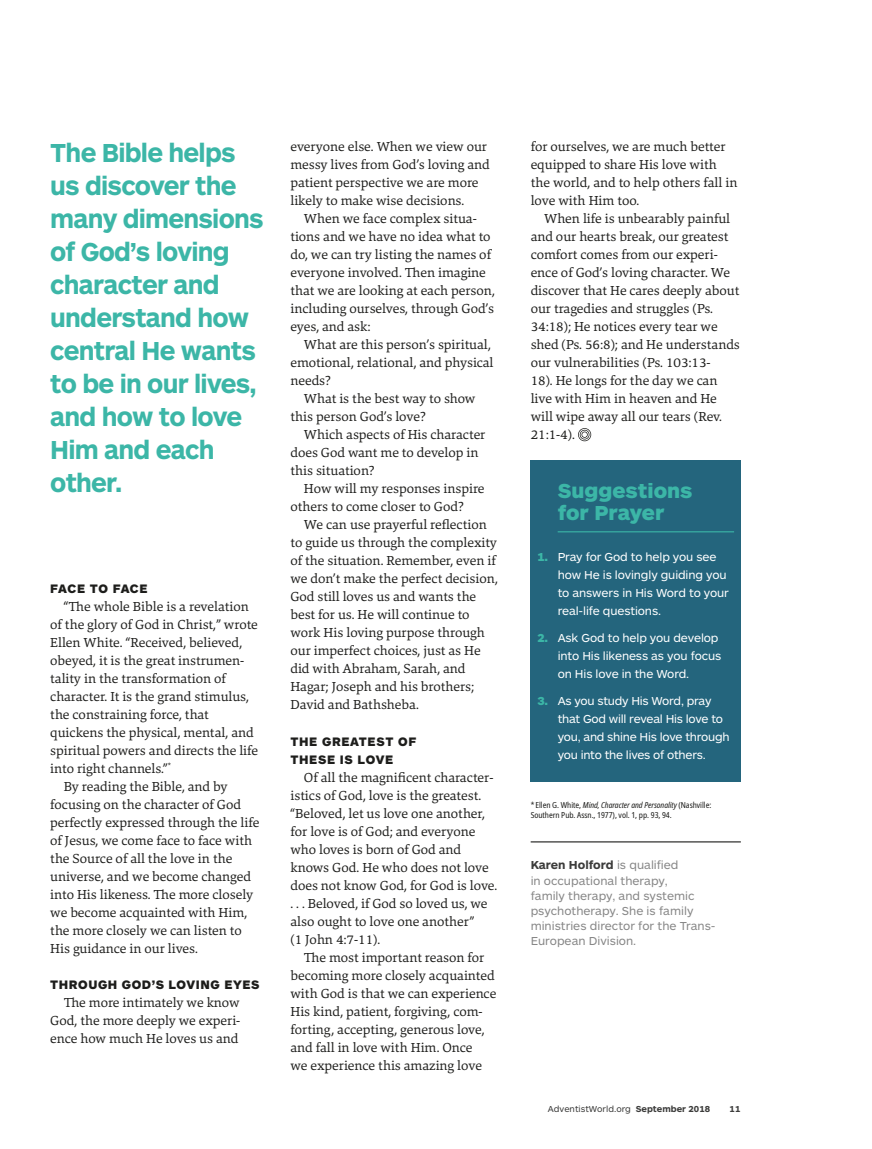
<style>
.page{position:relative;width:872px;height:1149px;background:#fff}
.page>*{position:absolute;margin:0;border:0;box-sizing:border-box;transform-origin:0 0}
.t1{font:700 27px/33px "ARS Maquette Pro";color:#3cb6a7;scale:.95 1}
.t2{font:900 21px/22.5px "ARS Maquette Pro";letter-spacing:.02em;color:#3cb6a7}
.t3{font:13.5px/18px "Danton";color:#1d1d1b}
.t4{font:900 12.75px/18px "ARS Maquette Pro";letter-spacing:.045em;color:#1d1d1b}
.t5{font:12px/18px "ARS Maquette Pro";letter-spacing:-.01em;color:#fff}
.t6{font:12px/15px "ARS Maquette Pro";color:#878787}
.t7{font:9px "ARS Maquette Pro";color:#3c3c3b}
.t8{font:700 9px "ARS Maquette Pro";color:#3c3c3b}
.t9{font:condensed 8.25px/10.5px "Noto Sans";letter-spacing:-.005em;color:#1d1d1b}
.s1{font-weight:900;color:#3cb6a7}
.s2{font-style:italic}
.s3{font-weight:700;color:#3c3c3b}
.s4{font-weight:700}
</style>
<div class="page">
<div style="left:530px;top:460px;width:211px;height:84px;background:#24657d"></div>
<hr style="left:557px;top:531px;width:177px;height:1px;background:#3cb6a7">
<div style="left:530px;top:544px;width:211px;height:86px;background:#24657d"></div>
<div style="left:530px;top:625px;width:211px;height:68px;background:#24657d"></div>
<div style="left:530px;top:688px;width:211px;height:93px;background:#24657d"></div>
<hr style="left:530px;top:841px;width:211px;height:1px;background:#1d1d1b">
<svg style="left:578px;top:428px;width:13px;height:13px"></svg>
<h1 class="t1" style="left:50px;top:135px;width:226px">The Bible helps us discover the many dimensions of God’s loving character and understand how central He wants to be in our lives, and how to love<br>Him and each other.</h1>
<p class="t3" style="left:530px;top:137px;width:208px">for ourselves, we are much better equipped to share His love with the world, and to help others fall in love with Him too.</p>
<p class="t3" style="left:290px;top:137px;width:201px">everyone else. When we view our messy lives from God’s loving and patient perspective we are more likely to make wise decisions.</p>
<p class="t3" style="left:290px;top:209px;width:206px;text-indent:14px">When we face complex situa&shy;tions and we have no idea what to do, we can try listing the names of everyone involved. Then imagine that we are looking at each person, including ourselves, through God’s eyes, and ask:</p>
<p class="t3" style="left:290px;top:335px;width:204px;text-indent:14px">What are this person’s spiritual, emotional, relational, and physical needs?</p>
<p class="t3" style="left:290px;top:389px;width:187px;text-indent:14px">What is the best way to show this person God’s love?</p>
<p class="t3" style="left:290px;top:425px;width:196px;text-indent:14px">Which aspects of His character does God want me to develop in this situation?</p>
<p class="t3" style="left:290px;top:479px;width:196px;text-indent:14px">How will my responses inspire others to come closer to God?</p>
<p class="t3" style="left:290px;top:515px;width:209px;text-indent:14px">We can use prayerful reflection to guide us through the complexity of the situation. Remember, even if we don’t make the perfect decision,<br>God still loves us and wants the best for us. He will continue to work His loving purpose through our imperfect choices, just as He did with Abraham, Sarah, and<br>Hagar; Joseph and his brothers;<br>David and Bathsheba.</p>
<p class="t4" style="left:290px;top:731px;width:127px">THE GREATEST OF<br>THESE IS LOVE</p>
<p class="t3" style="left:290px;top:767px;width:208px;text-indent:14px">Of all the magnificent character&shy;istics of God, love is the greatest. “Beloved, let us love one another, for love is of God; and everyone who loves is born of God and knows God. He who does not love does not know God, for God is love. . . . Beloved, if God so loved us, we also ought to love one another”<br>(1 John 4:7-11).</p>
<p class="t3" style="left:290px;top:947px;width:207px;text-indent:14px">The most important reason for becoming more closely acquainted with God is that we can experience<br>His kind, patient, forgiving, com&shy;forting, accepting, generous love, and fall in love with Him. Once<br>we experience this amazing love</p>
<p class="t3" style="left:530px;top:209px;width:211px;text-indent:14px">When life is unbearably painful and our hearts break, our greatest comfort comes from our experi&shy;ence of God’s loving character. We discover that He cares deeply about our tragedies and struggles (Ps.<br>34:18); He notices every tear we shed (Ps. 56:8); and He understands our vulnerabilities (Ps. 103:13-<br>18). He longs for the day we can live with Him in heaven and He will wipe away all our tears (Rev.<br>21:1-4).</p>
<h2 class="t2" style="left:557px;top:478px;width:136px">Suggestions for Prayer</h2>
<p class="t5" style="left:557px;top:547px;width:173px;text-indent:-20px"><span class="s1">1.</span> Pray for God to help you see how He is lovingly guiding you to answers in His Word to your real-life questions.</p>
<p class="t5" style="left:557px;top:628px;width:165px;text-indent:-20px"><span class="s1">2.</span> Ask God to help you develop into His likeness as you focus on His love in the Word.</p>
<p class="t5" style="left:557px;top:691px;width:173px;text-indent:-20px"><span class="s1">3.</span> As you study His Word, pray that God will reveal His love to you, and shine His love through you into the lives of others.</p>
<p class="t4" style="left:50px;top:578px;width:99px">FACE TO FACE</p>
<p class="t3" style="left:64px;top:596px;width:186px">“The whole Bible is a revelation</p>
<p class="t3" style="left:50px;top:614px;width:209px">of the glory of God in Christ,” wrote</p>
<p class="t3" style="left:50px;top:632px;width:193px">Ellen White. “Received, believed,</p>
<p class="t3" style="left:50px;top:650px;width:196px">obeyed, it is the great instrumen-</p>
<p class="t3" style="left:50px;top:668px;width:177px">tality in the transformation of</p>
<p class="t3" style="left:50px;top:686px;width:200px">character. It is the grand stimulus,</p>
<p class="t3" style="left:50px;top:704px;width:160px">the constraining force, that</p>
<p class="t3" style="left:50px;top:722px;width:205px">quickens the physical, mental, and</p>
<p class="t3" style="left:50px;top:740px;width:209px">spiritual powers and directs the life</p>
<p class="t3" style="left:50px;top:758px;width:122px">into right channels.”<sup>*</sup></p>
<p class="t3" style="left:64px;top:776px;width:165px">By reading the Bible, and by</p>
<p class="t3" style="left:50px;top:794px;width:192px">focusing on the character of God</p>
<p class="t3" style="left:50px;top:812px;width:211px">perfectly expressed through the life</p>
<p class="t3" style="left:50px;top:830px;width:203px">of Jesus, we come face to face with</p>
<p class="t3" style="left:50px;top:848px;width:184px">the Source of all the love in the</p>
<p class="t3" style="left:50px;top:866px;width:202px">universe, and we become changed</p>
<p class="t3" style="left:50px;top:884px;width:204px">into His likeness. The more closely</p>
<p class="t3" style="left:50px;top:902px;width:198px">we become acquainted with Him,</p>
<p class="t3" style="left:50px;top:920px;width:193px">the more closely we can listen to</p>
<p class="t3" style="left:50px;top:938px;width:149px">His guidance in our lives.</p>
<p class="t4" style="left:50px;top:974px;width:211px">THROUGH GOD’S LOVING EYES</p>
<p class="t3" style="left:50px;top:992px;width:192px;text-align:justify;text-indent:14px">The more intimately we know God, the more deeply we experi&shy;ence how much He loves us and</p>
<p class="t9" style="left:530px;top:799px;width:182px">* Ellen G. White, <span class="s2">Mind, Character and Personality</span> (Nashville:<br>Southern Pub. Assn., 1977), vol. 1, pp. 93, 94.</p>
<p class="t6" style="left:530px;top:857px;width:186px"><span class="s3">Karen Holford</span> is qualified<br>in occupational therapy,<br>family therapy, and systemic psychotherapy. She is family ministries director for the Trans-<br>European Division.</p>
<p class="t7" style="left:548px;top:1103px;width:164px">AdventistWorld.org <span class="s4">September 2018</span></p>
<p class="t8" style="left:729px;top:1103px;width:12px">11</p>
</div>
